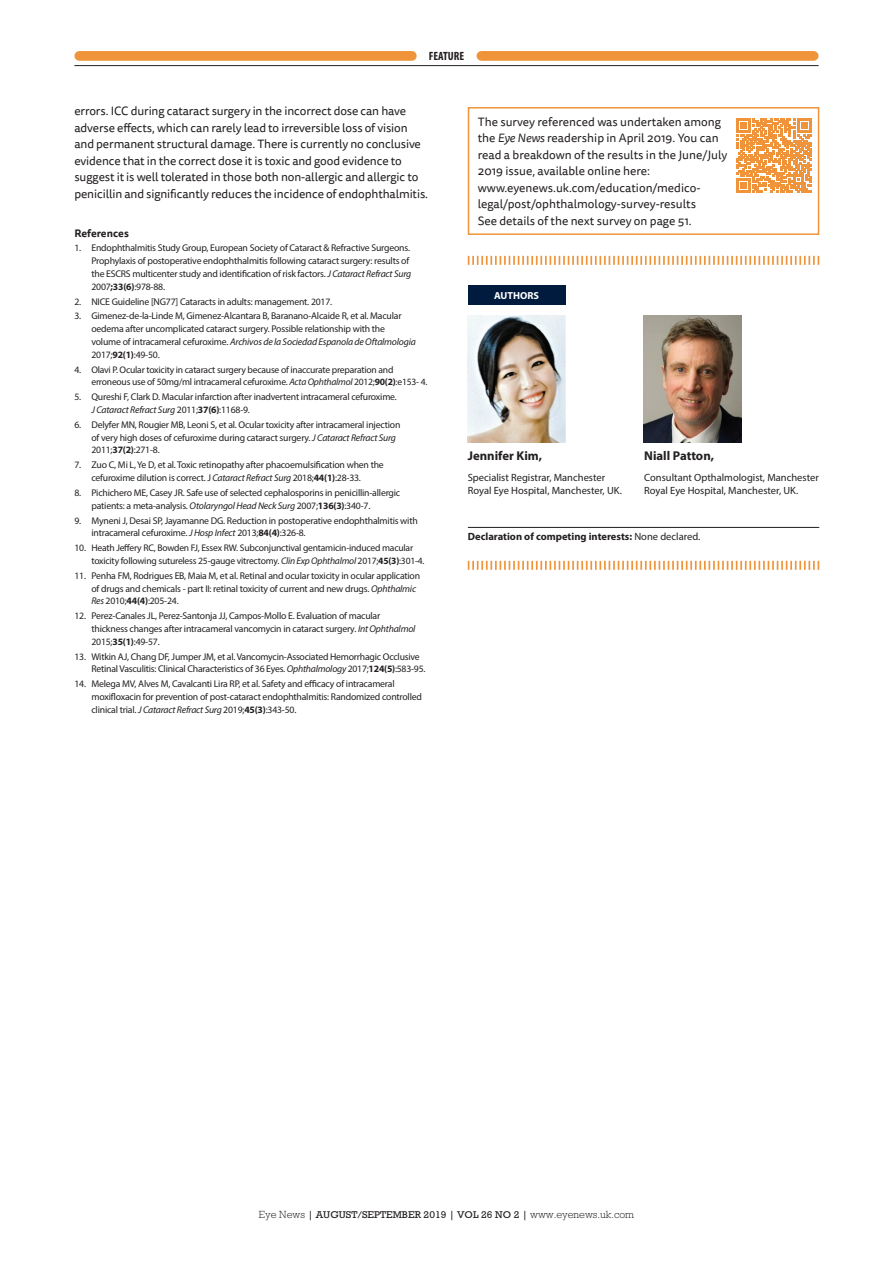
<style>
.page{position:relative;width:893px;height:1263px;background:#fff}
.page>*{position:absolute;margin:0;border:0;box-sizing:border-box;transform-origin:0 0}
.feature_Author_name{font:700 12.75px "Myriad Pro";color:#231f20}
.feature_Body_Indent{font:12px/16.5px "Tisa Sans Pro";letter-spacing:-.01em;color:#231f20}
.feature_body_no_inde{font:12px/16.5px "Tisa Sans Pro";color:#231f20}
.t1{font:700 condensed 12px "Myriad Pro";color:#231f20}
.feature_author_bioda{font:10.5px/12.6px "Myriad Pro";color:#231f20}
.feature_Author_decla{font:700 10.5px "Myriad Pro";color:#231f20}
.feature_Ref_title{font:700 10.5px "Tisa Sans Pro";color:#231f20}
.t2{font:700 10.2px "Myriad Pro";color:#fff}
.t3{font:10.05px "Rockwell";color:#231f20;scale:1.05 1}
.feature_Ref_body{font:9.75px/12.8px "Myriad Pro";letter-spacing:-.02em;color:#231f20}
.feature_Ref_body-2{font:9.6px/12.8px "Myriad Pro";letter-spacing:-.02em;color:#231f20}
.s1{font-style:italic}
.s2{font-weight:700}
.s3{font-size:9.75px}
.s4{font-weight:400}
.s5{font-weight:300;font-size:10.5px}
.s6{font-size:10.5px}
</style>
<div class="page">
<div style="left:468px;top:107px;width:351px;height:128px;border:2px solid #ef943a"></div>
<svg style="left:736px;top:118px;width:75px;height:75px"></svg>
<img style="left:468px;top:315px;width:98px;height:128px">
<div style="left:468px;top:286px;width:98px;height:19px;background:#001b3e"></div>
<svg style="left:468px;top:256px;width:351px;height:9px"></svg>
<svg style="left:468px;top:561px;width:351px;height:9px"></svg>
<img style="left:643px;top:315px;width:98px;height:128px">
<hr style="left:468px;top:527px;width:351px;height:1px;background:#231f20">
<hr style="left:74px;top:65px;width:745px;height:1px;background:#231f20">
<div style="left:79px;top:51px;width:333px;height:10px;background:#ef943a"></div>
<div style="left:481px;top:51px;width:333px;height:10px;background:#ef943a"></div>
<p class="t1" style="left:429px;top:49px;width:37px">FEATURE</p>
<p class="feature_Body_Indent" style="left:74px;top:103px;width:355px">errors. ICC during cataract surgery in the incorrect dose can have adverse effects, which can rarely lead to irreversible loss of vision and permanent structural damage. There is currently no conclusive evidence that in the correct dose it is toxic and good evidence to suggest it is well tolerated in those both non-allergic and allergic to penicillin and significantly reduces the incidence of endophthalmitis.</p>
<p class="feature_Ref_title" style="left:74px;top:225px;width:56px">References</p>
<p class="feature_Ref_body" style="left:91px;top:242px;width:321px;text-indent:-17px">1. Endophthalmitis Study Group, European Society of Cataract &amp; Refractive Surgeons.<br>Prophylaxis of postoperative endophthalmitis following cataract surgery: results of the ESCRS multicenter study and identification of risk factors. <span class="s1">J Cataract Refract Surg </span>2007<span class="s2">;33(6)</span>:978-88.</p>
<p class="feature_Ref_body" style="left:74px;top:295px;width:259px">2. NICE Guideline [NG77] Cataracts in adults: management. 2017.</p>
<p class="feature_Ref_body" style="left:91px;top:310px;width:326px;text-indent:-17px">3. Gimenez-de-la-Linde M, Gimenez-Alcantara B, Baranano-Alcaide R, et al. Macular oedema after uncomplicated cataract surgery. Possible relationship with the volume of intracameral cefuroxime. <span class="s1">Archivos de la Sociedad Espanola de Oftalmologia </span>2017;<span class="s2">92(1)</span>:49-50.</p>
<p class="feature_Ref_body-2" style="left:91px;top:363px;width:337px;text-indent:-17px"><span class="s3">4.</span> Olavi P. Ocular toxicity in cataract surgery because of inaccurate preparation and erroneous use of 50mg/ml intracameral cefuroxime. <span class="s1">Acta Ophthalmol</span> 2012;<span class="s2">90(2)</span>:e153- 4.</p>
<p class="feature_Ref_body" style="left:91px;top:390px;width:307px;text-indent:-17px">5. Qureshi F, Clark D. Macular infarction after inadvertent intracameral cefuroxime.<br><span class="s1">J Cataract Refract Surg</span> 2011;<span class="s2">37(6)</span>:1168-9.</p>
<p class="feature_Ref_body" style="left:91px;top:418px;width:310px;text-indent:-17px">6. Delyfer MN, Rougier MB, Leoni S, et al. Ocular toxicity after intracameral injection of very high doses of cefuroxime during cataract surgery. <span class="s1">J Cataract Refract Surg<br></span>2011;<span class="s2">37(2)</span>:271-8.</p>
<p class="feature_Ref_body" style="left:74px;top:458px;width:311px;text-align:center">7. Zuo C, Mi L, Ye D, et al. Toxic retinopathy after phacoemulsification when the cefuroxime dilution is correct. J <span class="s1">Cataract Refract Surg</span> 2018;<span class="s2">44(1)</span>:28-33.</p>
<p class="feature_Ref_body" style="left:91px;top:486px;width:310px;text-indent:-17px">8. Pichichero ME, Casey JR. Safe use of selected cephalosporins in penicillin-allergic patients: a meta-analysis. <span class="s1">Otolaryngol Head Neck Surg</span> 2007;<span class="s2">136(3)</span>:340-7.</p>
<p class="feature_Ref_body" style="left:91px;top:514px;width:328px;text-indent:-17px">9. Myneni J, Desai SP, Jayamanne DG. Reduction in postoperative endophthalmitis with intracameral cefuroxime. <span class="s1">J Hosp Infect</span> 2013;<span class="s2">84(4)</span>:326-8.</p>
<p class="feature_Ref_body-2" style="left:91px;top:541px;width:335px;text-indent:-17px"><span class="s3">10.</span> Heath Jeffery RC, Bowden FJ, Essex RW. Subconjunctival gentamicin-induced macular toxicity following sutureless 25-gauge vitrectomy. <span class="s1">Clin Exp Ophthalmol</span> 2017;<span class="s2">45(3)</span>:301-4.</p>
<p class="feature_Ref_body" style="left:91px;top:569px;width:330px;text-indent:-17px">11. Penha FM, Rodrigues EB, Maia M, et al. Retinal and ocular toxicity in ocular application of drugs and chemicals - part II: retinal toxicity of current and new drugs. <span class="s1">Ophthalmic<br>Res</span> 2010;<span class="s2">44(4)</span>:205-24.</p>
<p class="feature_Ref_body" style="left:91px;top:609px;width:326px;text-indent:-17px">12. Perez-Canales JL, Perez-Santonja JJ, Campos-Mollo E. Evaluation of macular thickness changes after intracameral vancomycin in cataract surgery. <span class="s1">Int Ophthalmol<br></span>2015;<span class="s2">35(1)</span>:49-57.</p>
<p class="feature_Ref_body" style="left:91px;top:650px;width:336px;text-indent:-17px">13. Witkin AJ, Chang DF, Jumper JM, et al. Vancomycin-Associated Hemorrhagic Occlusive<br>Retinal Vasculitis: Clinical Characteristics of 36 Eyes. <span class="s1">Ophthalmology</span> 2017;<span class="s2">124(5)</span>:583-95.</p>
<p class="feature_Ref_body" style="left:91px;top:677px;width:332px;text-indent:-17px">14. Melega MV, Alves M, Cavalcanti Lira RP, et al. Safety and efficacy of intracameral moxifloxacin for prevention of post-cataract endophthalmitis: Randomized controlled clinical trial. <span class="s1">J Cataract Refract Surg</span> 2019;<span class="s2">45(3)</span>:343-50.</p>
<p class="feature_body_no_inde" style="left:478px;top:114px;width:251px">The survey referenced was undertaken among the <span class="s1">Eye News</span> readership in April 2019. You can read a breakdown of the results in the June/July 2019 issue, available online here: www.eyenews.uk.com/education/medico&shy;legal/post/ophthalmology-survey-results</p>
<p class="feature_body_no_inde" style="left:478px;top:213px;width:216px">See details of the next survey on page 51.</p>
<p class="t2" style="left:494px;top:289px;width:46px">AUTHORS</p>
<p class="feature_Author_name" style="left:468px;top:447px;width:76px">Jennifer Kim,</p>
<p class="feature_author_bioda" style="left:468px;top:471px;width:156px">Specialist Registrar, Manchester<br>Royal Eye Hospital, Manchester, UK.</p>
<p class="feature_Author_name" style="left:644px;top:447px;width:71px">Niall Patton,</p>
<p class="feature_author_bioda" style="left:644px;top:471px;width:176px">Consultant Opthalmologist, Manchester<br>Royal Eye Hospital, Manchester, UK.</p>
<p class="feature_Author_decla" style="left:468px;top:530px;width:234px">Declaration of competing interests: <span class="s4">None declared.</span></p>
<p class="t3" style="left:259px;top:1209px;width:359px"><span class="s5">Eye News</span> <span class="s6">|</span> AUGUST/SEPTEMBER 2019 <span class="s6">|</span> VOL 26 NO 2 <span class="s6">|</span> <span class="s5">www.eyenews.uk.com</span></p>
</div>
